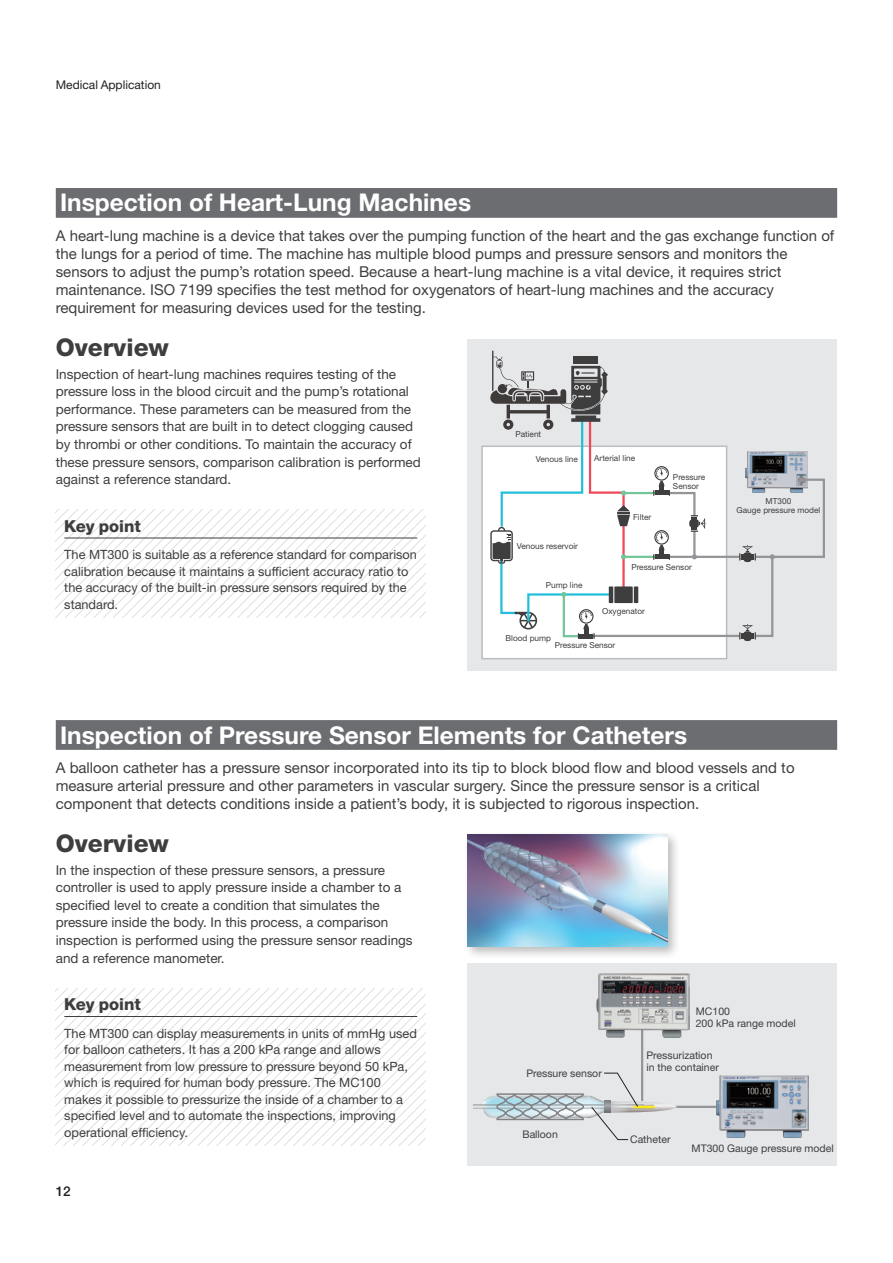
<style>
.page{position:relative;width:893px;height:1263px;background:#fff}
.page>*{position:absolute;margin:0;border:0;box-sizing:border-box;transform-origin:0 0}
.t1{font:700 24.45px "Helvetica Neue LT Std";color:#fff}
.t2{font:800 24.45px "Helvetica Neue LT Std";color:#3e3e3f}
.t3{font:800 16.5px "Helvetica Neue LT Std";color:#3e3e3f}
.t4{font:15px/18px "Helvetica Neue LT Std";color:#3e3e3f}
.t5{font:13.5px/17.5px "Helvetica Neue LT Std";color:#3e3e3f}
.t6{font:500 13.5px "Helvetica Neue LT Std";color:#231f20}
.t7{font:12.75px/16.6px "Helvetica Neue LT Std";color:#3e3e3f}
.t8{font:12px "Helvetica Neue LT Std";color:#231f20}
.t9{font:10.5px/12px "Helvetica Neue LT Std";color:#3e3e3f}
.t10{font:8.25px/9px "Helvetica Neue LT Std";color:#3e3e3f;text-align:center}
</style>
<div class="page">
<div style="left:467px;top:339px;width:370px;height:331px;background:#e6e7e9"></div>
<div style="left:482px;top:446px;width:245px;height:213px;background:#fff"></div>
<div style="left:481px;top:445px;width:246px;height:214px;border:2px solid #bcbdc0"></div>
<svg style="left:490px;top:351px;width:335px;height:290px"></svg>
<div style="left:467px;top:963px;width:370px;height:203px;background:#e6e7e9"></div>
<hr style="left:674px;top:1106px;width:54px;height:2px;background:#939598">
<svg style="left:474px;top:1105px;width:9px;height:4px"></svg>
<hr style="left:641px;top:1022px;width:2px;height:79px;background:#939598">
<img style="left:597px;top:974px;width:92px;height:63px">
<img style="left:717px;top:1075px;width:92px;height:63px">
<svg style="left:483px;top:1073px;width:194px;height:67px"></svg>
<div style="left:463px;top:830px;width:217px;height:130px;background:#231f20;opacity:.3"></div>
<img style="left:467px;top:834px;width:200px;height:113px">
<svg style="left:56px;top:988px;width:370px;height:157px"></svg>
<hr style="left:64px;top:1016px;width:353px;height:1px;background:#3e3e3f">
<svg style="left:56px;top:510px;width:370px;height:107px"></svg>
<hr style="left:64px;top:538px;width:353px;height:1px;background:#3e3e3f">
<div style="left:56px;top:188px;width:781px;height:30px;background:#6c6d70"></div>
<div style="left:56px;top:720px;width:781px;height:30px;background:#6c6d70"></div>
<p class="t8" style="left:56px;top:78px;width:107px">Medical Application</p>
<h1 class="t1" style="left:60px;top:188px;width:413px">Inspection of Heart-Lung Machines</h1>
<p class="t4" style="left:56px;top:227px;width:780px">A heart-lung machine is a device that takes over the pumping function of the heart and the gas exchange function of the lungs for a period of time. The machine has multiple blood pumps and pressure sensors and monitors the sensors to adjust the pump’s rotation speed. Because a heart-lung machine is a vital device, it requires strict maintenance. ISO 7199 specifies the test method for oxygenators of heart-lung machines and the accuracy requirement for measuring devices used for the testing.</p>
<h1 class="t2" style="left:56px;top:333px;width:115px">Overview</h1>
<p class="t5" style="left:56px;top:365px;width:367px">Inspection of heart-lung machines requires testing of the pressure loss in the blood circuit and the pump’s rotational performance. These parameters can be measured from the pressure sensors that are built in to detect clogging caused by thrombi or other conditions. To maintain the accuracy of these pressure sensors, comparison calibration is performed against a reference standard.</p>
<p class="t3" style="left:64px;top:516px;width:78px">Key point</p>
<p class="t7" style="left:64px;top:546px;width:354px">The MT300 is suitable as a reference standard for comparison calibration because it maintains a sufficient accuracy ratio to the accuracy of the built-in pressure sensors required by the standard.</p>
<p class="t10" style="left:515px;top:429px;width:27px">Patient</p>
<p class="t10" style="left:536px;top:454px;width:44px">Venous line</p>
<p class="t10" style="left:594px;top:454px;width:42px">Arterial line</p>
<p class="t10" style="left:517px;top:541px;width:63px">Venous reservoir</p>
<p class="t10" style="left:633px;top:513px;width:20px">Filter</p>
<p class="t10" style="left:673px;top:472px;width:34px;text-align:left">Pressure<br>Sensor</p>
<p class="t10" style="left:546px;top:581px;width:38px">Pump line</p>
<p class="t10" style="left:631px;top:562px;width:62px">Pressure Sensor</p>
<p class="t10" style="left:602px;top:606px;width:44px">Oxygenator</p>
<p class="t10" style="left:555px;top:641px;width:62px">Pressure Sensor</p>
<p class="t10" style="left:506px;top:633px;width:47px">Blood pump</p>
<p class="t10" style="left:737px;top:496px;width:85px">MT300<br>Gauge pressure model</p>
<h1 class="t1" style="left:60px;top:720px;width:629px">Inspection of Pressure Sensor Elements for Catheters</h1>
<p class="t4" style="left:56px;top:759px;width:740px">A balloon catheter has a pressure sensor incorporated into its tip to block blood flow and blood vessels and to measure arterial pressure and other parameters in vascular surgery. Since the pressure sensor is a critical component that detects conditions inside a patient’s body, it is subjected to rigorous inspection.</p>
<h1 class="t2" style="left:56px;top:829px;width:115px">Overview</h1>
<p class="t5" style="left:56px;top:861px;width:358px">In the inspection of these pressure sensors, a pressure controller is used to apply pressure inside a chamber to a specified level to create a condition that simulates the pressure inside the body. In this process, a comparison inspection is performed using the pressure sensor readings and a reference manometer.</p>
<p class="t3" style="left:64px;top:994px;width:78px">Key point</p>
<p class="t7" style="left:64px;top:1024px;width:354px">The MT300 can display measurements in units of mmHg used for balloon catheters. It has a 200 kPa range and allows measurement from low pressure to pressure beyond 50 kPa, which is required for human body pressure. The MC100 makes it possible to pressurize the inside of a chamber to a specified level and to automate the inspections, improving operational efficiency.</p>
<p class="t6" style="left:56px;top:1183px;width:17px">12</p>
<p class="t9" style="left:526px;top:1067px;width:77px">Pressure sensor</p>
<p class="t9" style="left:522px;top:1128px;width:37px">Balloon</p>
<p class="t9" style="left:696px;top:1005px;width:101px">MC100<br>200 kPa range model</p>
<p class="t9" style="left:646px;top:1049px;width:74px">Pressurization in the container</p>
<p class="t9" style="left:630px;top:1133px;width:42px">Catheter</p>
<p class="t9" style="left:692px;top:1142px;width:144px">MT300 Gauge pressure model</p>
</div>
